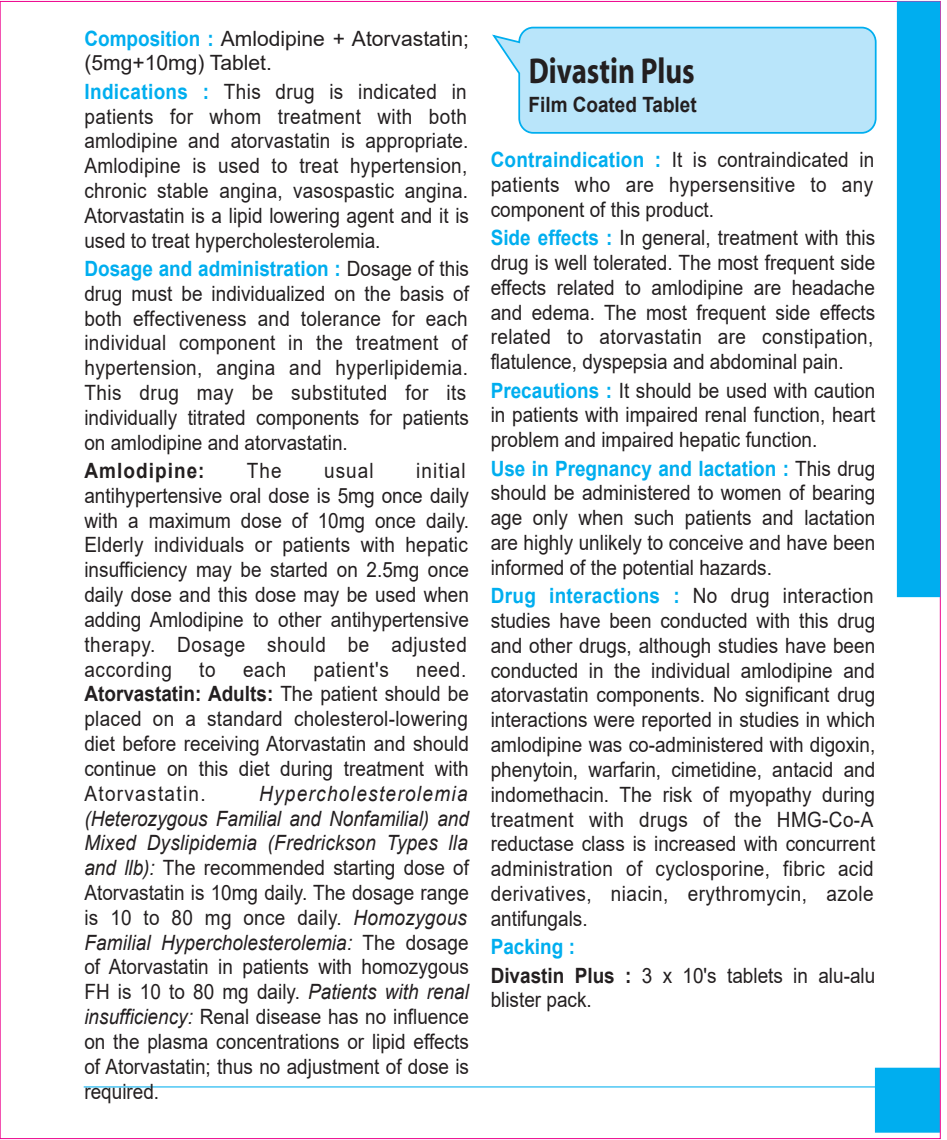
<style>
.page{position:relative;width:947px;height:1140px;background:#fff}
.page>*{position:absolute;margin:0;border:0;box-sizing:border-box;transform-origin:0 0}
.t1{font:700 36.05px "Myriad";color:#231f20;scale:.8 1}
.t2{font:21px/24.8px "Arial";color:#231f20;text-align:justify;scale:.9 1}
.t3{font:21px/24.8px "Arial";color:#231f20}
.t4{font:700 21px "Arial";color:#231f20;scale:.9 1}
.t5{font:700 21px "Arial";letter-spacing:.055em;color:#231f20;scale:.9 1}
.t6{font:21px "Arial";letter-spacing:.035em;color:#231f20;scale:.9 1}
.s1{font-weight:700;color:#00aeef}
.s2{font-weight:700}
.s3{font-style:italic}
</style>
<div class="page">
<div style="left:874px;top:1067px;width:65px;height:65px;background:#00aeef"></div>
<svg style="left:83px;top:1085px;width:792px;height:3px"></svg>
<div style="left:896px;top:1px;width:44px;height:596px;background:#00aeef"></div>
<svg style="left:492px;top:26px;width:385px;height:107px;background:#b9e5fa"></svg>
<p class="t3" style="left:84px;top:26px;width:386px"><span class="s1">Composition :</span> Amlodipine + Atorvastatin; (5mg+10mg) Tablet.</p>
<p class="t2" style="left:84px;top:79px;width:429px"><span class="s1">Indications :</span> This drug is indicated in patients for whom treatment with both amlodipine and atorvastatin is appropriate.<br>Amlodipine is used to treat hypertension, chronic stable angina, vasospastic angina.<br>Atorvastatin is a lipid lowering agent and it is used to treat hypercholesterolemia.</p>
<p class="t2" style="left:84px;top:256px;width:429px;text-align:left"><span class="s1">Dosage and administration :</span> Dosage of this drug must be individualized on the basis of both effectiveness and tolerance for each individual component in the treatment of hypertension, angina and hyperlipidemia.<br>This drug may be substituted for its individually titrated components for patients on amlodipine and atorvastatin.</p>
<p class="t5" style="left:84px;top:456px;width:135px">Amlodipine:</p>
<p class="t2" style="left:247px;top:458px;width:40px">The</p>
<p class="t2" style="left:324px;top:458px;width:57px">usual</p>
<p class="t2" style="left:84px;top:458px;width:429px;text-align:left;text-indent:332px">initial antihypertensive oral dose is 5mg once daily with a maximum dose of 10mg once daily.<br>Elderly individuals or patients with hepatic insufficiency may be started on 2.5mg once daily dose and this dose may be used when adding Amlodipine to other antihypertensive therapy. Dosage should be adjusted according</p>
<p class="t2" style="left:84px;top:656px;width:429px;text-align:left;text-indent:332px">need.<br><span class="s2">Atorvastatin: Adults:</span> The patient should be placed on a standard cholesterol-lowering diet before receiving Atorvastatin and should continue on this diet during treatment with Atorvastatin.</p>
<p class="t2" style="left:199px;top:656px;width:20px">to</p>
<p class="t2" style="left:243px;top:656px;width:49px">each</p>
<p class="t6" style="left:313px;top:654px;width:85px">patient's</p>
<p class="t2" style="left:84px;top:780px;width:429px;text-indent:175px"><span class="s3">Hypercholesterolemia (Heterozygous Familial and Nonfamilial) and Mixed Dyslipidemia (Fredrickson Types lla and llb):</span> The recommended starting dose of Atorvastatin is 10mg daily. The dosage range is 10 to 80 mg once daily. <span class="s3">Homozygous Familial Hypercholesterolemia:</span> The dosage of Atorvastatin in patients with homozygous FH is 10 to 80 mg daily. <span class="s3">Patients with renal insufficiency:</span> Renal disease has no influence on the plasma concentrations or lipid effects of Atorvastatin; thus no adjustment of dose is required.</p>
<h1 class="t1" style="left:528px;top:53px;width:209px">Divastin Plus</h1>
<p class="t4" style="left:528px;top:90px;width:188px">Film Coated Tablet</p>
<p class="t2" style="left:490px;top:147px;width:428px"><span class="s1">Contraindication :</span> It is contraindicated in patients who are hypersensitive to any component of this product.</p>
<p class="t2" style="left:490px;top:225px;width:429px"><span class="s1">Side effects :</span> In general, treatment with this drug is well tolerated. The most frequent side effects related to amlodipine are headache and edema. The most frequent side effects related to atorvastatin are constipation, flatulence, dyspepsia and abdominal pain.</p>
<p class="t2" style="left:490px;top:378px;width:429px"><span class="s1">Precautions :</span> It should be used with caution in patients with impaired renal function, heart problem and impaired hepatic function.</p>
<p class="t2" style="left:490px;top:455px;width:429px"><span class="s1">Use in Pregnancy and lactation :</span> This drug should be administered to women of bearing age only when such patients and lactation are highly unlikely to conceive and have been informed of the potential hazards.</p>
<p class="t2" style="left:490px;top:583px;width:429px"><span class="s1">Drug interactions :</span> No drug interaction studies have been conducted with this drug and other drugs, although studies have been conducted in the individual amlodipine and atorvastatin components. No significant drug interactions were reported in studies in which amlodipine was co-administered with digoxin, phenytoin, warfarin, cimetidine, antacid and indomethacin. The risk of myopathy during treatment with drugs of the HMG-Co-A reductase class is increased with concurrent administration of cyclosporine, fibric acid derivatives, niacin, erythromycin, azole antifungals.</p>
<p class="t2" style="left:490px;top:932px;width:429px;line-height:28.3px"><span class="s1">Packing :<br></span><span class="s2">Divastin Plus :</span> 3 x 10's tablets in alu-alu</p>
<p class="t2" style="left:490px;top:987px;width:114px">blister pack.</p>
</div>
